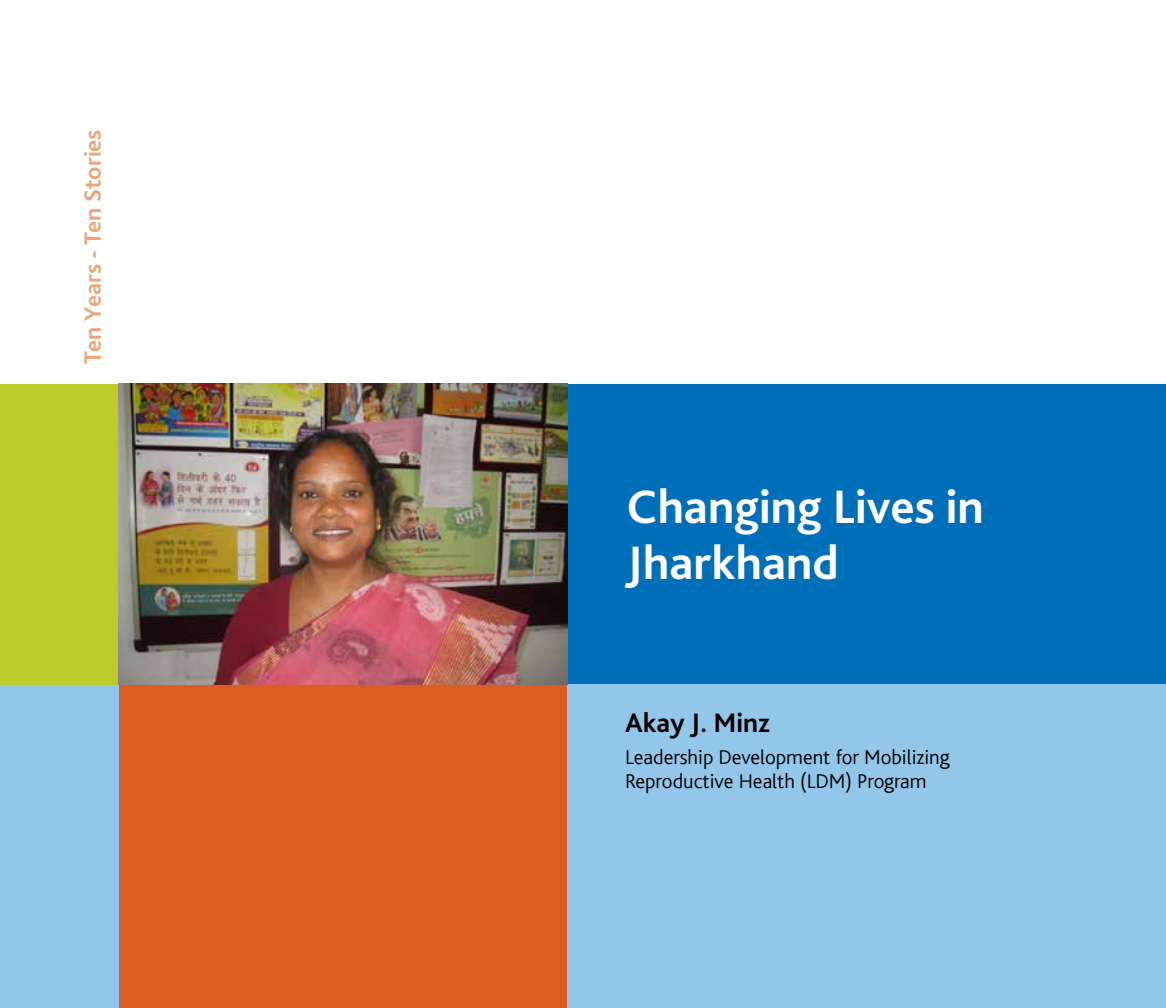
<style>
.page{position:relative;width:1166px;height:1008px;background:#fff}
.page>*{position:absolute;margin:0;border:0;box-sizing:border-box;transform-origin:0 0}
.t1{font:700 49px/56px "Bliss Pro";color:#fff}
.t2{font:700 28px "Bliss Pro";color:#000}
.t3{font:700 24.5px "Bliss Pro";color:#eda67c}
.t4{font:300 21px/24.5px "Bliss";color:#000}
</style>
<div class="page">
<div style="left:0;top:684px;width:119px;height:324px;background:#92c7ea"></div>
<div style="left:119px;top:684px;width:448px;height:324px;background:#dd5d20"></div>
<div style="left:567px;top:384px;width:599px;height:300px;background:#006fba"></div>
<div style="left:567px;top:684px;width:599px;height:324px;background:#92c7ea"></div>
<div style="left:0;top:384px;width:119px;height:300px;background:#bdcb2a"></div>
<img style="left:119px;top:384px;width:448px;height:300px">
<p class="t3" style="left:78px;top:364px;width:236px;rotate:-90deg">Ten Years - Ten Stories</p>
<h1 class="t1" style="left:626px;top:478px;width:358px">Changing Lives in<br>Jharkhand</h1>
<h2 class="t2" style="left:625px;top:705px;width:146px">Akay J. Minz</h2>
<p class="t4" style="left:625px;top:745px;width:326px">Leadership Development for Mobilizing<br>Reproductive Health (LDM) Program</p>
</div>
